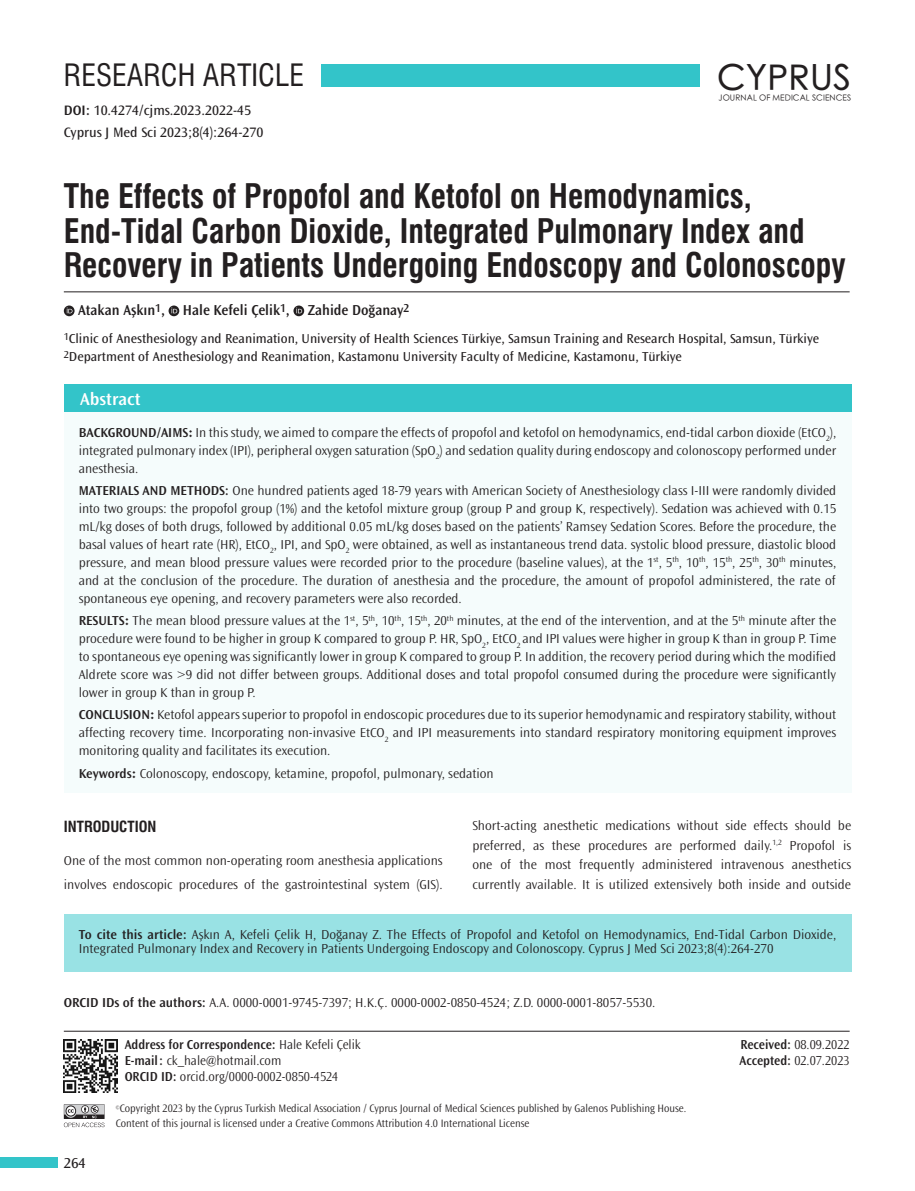
<style>
.page{position:relative;width:915px;height:1191px;background:#fff}
.page>*{position:absolute;margin:0;border:0;box-sizing:border-box;transform-origin:0 0}
.t1{font:500 35.1px "ST Heiti SC";letter-spacing:.01em;color:#231f20}
.BASLIK{font:33px/34.5px "Swiss Condensed Bold Tr";color:#231f20}
.t2{font:30px "Swiss Condensed Tr";color:#231f20}
.t3{font:600 18px "Ocean Sans Std";color:#fff}
.YAZARLAR{font:600 15px "Ocean Sans Std";color:#231f20;scale:.96 1}
.ARA_BASLIK{font:15px "Swiss Condensed Bold Tr";color:#231f20}
.t4{font:15px "Ocean Sans Std";color:#231f20}
.KISA_AD{font:14.25px "Ocean Sans Std";color:#231f20}
.DOI{font:14.25px "Ocean Sans Std";color:#231f20}
.OZET{font:300 13.5px/18px "Ocean Sans Std";color:#231f20;text-align:justify}
.YAZI{font:300 13.5px/19.5px "Ocean Sans Std";color:#231f20}
.CİTE_AS{font:300 13.5px/13.5px "Ocean Sans Std";color:#231f20}
.KURUM{font:13.5px "Ocean Sans Std";color:#231f20}
.OZET-2{font:300 13.5px "Ocean Sans Std";color:#231f20;scale:.95 1}
.ORCID{font:300 13.5px "Ocean Sans Std";color:#231f20}
.t5{font:600 13.5px "Ocean Sans Std";color:#231f20;scale:.95 1}
.t6{font:300 11.25px/15px "Ocean Sans Std";color:#231f20;scale:.95 1}
.t7{font:300 8.25px "ST Heiti SC";letter-spacing:.01em;color:#231f20}
.t8{font:300 4.8px "Ocean Sans Std";color:#231f20;scale:.95 1}
.s1{font-weight:600}
.s2{font-weight:700}
.s3{font-weight:300}
</style>
<div class="page">
<div style="left:321px;top:64px;width:378px;height:22px;background:#33c4c9"></div>
<svg style="left:64px;top:1104px;width:40px;height:23px"></svg>
<div style="left:0;top:1157px;width:57px;height:11px;background:#33c4c9"></div>
<img style="left:64px;top:1039px;width:53px;height:53px">
<svg style="left:64px;top:305px;width:10px;height:11px"></svg>
<svg style="left:67px;top:307px;width:5px;height:6px"></svg>
<svg style="left:168px;top:305px;width:11px;height:11px"></svg>
<svg style="left:171px;top:307px;width:6px;height:6px"></svg>
<svg style="left:293px;top:305px;width:11px;height:11px"></svg>
<svg style="left:296px;top:307px;width:6px;height:6px"></svg>
<hr style="left:64px;top:291px;width:785px;height:1px;background:#231f20">
<div style="left:64px;top:384px;width:786px;height:28px;background:#33c4c9"></div>
<hr style="left:64px;top:1030px;width:785px;height:1px;background:#231f20">
<div style="left:64px;top:412px;width:786px;height:380px;background:#f5fcfc"></div>
<div style="left:64px;top:914px;width:786px;height:58px;background:#99e2e4"></div>
<h3 class="t2" style="left:64px;top:57px;width:242px">RESEARCH ARTICLE</h3>
<h1 class="t1" style="left:717px;top:60px;width:135px">CYPRUS</h1>
<p class="t7" style="left:718px;top:91px;width:134px">JOURNAL OF MEDICAL SCIENCES</p>
<p class="DOI" style="left:64px;top:102px;width:189px"><span class="s1">DOI:</span> 10.4274/cjms.2023.2022-45</p>
<p class="KISA_AD" style="left:64px;top:124px;width:201px">Cyprus J Med Sci 2023;8(4):264-270</p>
<p class="BASLIK" style="left:64px;top:179px;width:783px">The Effects of Propofol and Ketofol on Hemodynamics,<br>End-Tidal Carbon Dioxide, Integrated Pulmonary Index and<br>Recovery in Patients Undergoing Endoscopy and Colonoscopy</p>
<p class="YAZARLAR" style="left:78px;top:302px;width:346px">Atakan Aşkın<sup>1</sup>, Hale Kefeli Çelik<sup>1</sup>, Zahide Doğanay<sup>2</sup></p>
<p class="KURUM" style="left:64px;top:331px;width:756px"><sup>1</sup>Clinic of Anesthesiology and Reanimation, University of Health Sciences Türkiye, Samsun Training and Research Hospital, Samsun, Türkiye</p>
<p class="KURUM" style="left:64px;top:349px;width:619px"><sup>2</sup>Department of Anesthesiology and Reanimation, Kastamonu University Faculty of Medicine, Kastamonu, Türkiye</p>
<p class="t3" style="left:80px;top:389px;width:62px">Abstract</p>
<p class="OZET" style="left:79px;top:423px;width:758px"><span class="s1">BACKGROUND/AIMS</span><span class="s2">:</span> In this study, we aimed to compare the effects of propofol and ketofol on hemodynamics, end-tidal carbon dioxide (EtCO<sub>2</sub>), integrated pulmonary index (IPI), peripheral oxygen saturation (SpO<sub>2</sub>) and sedation quality during endoscopy and colonoscopy performed under anesthesia.</p>
<p class="OZET" style="left:79px;top:481px;width:758px"><span class="s1">MATERIALS AND METHODS:</span> One hundred patients aged 18-79 years with American Society of Anesthesiology class I-III were randomly divided into two groups: the propofol group (1%) and the ketofol mixture group (group P and group K, respectively). Sedation was achieved with 0.15 mL/kg doses of both drugs, followed by additional 0.05 mL/kg doses based on the patients’ Ramsey Sedation Scores. Before the procedure, the basal values of heart rate (HR), EtCO<sub>2</sub>, IPI, and SpO<sub>2</sub> were obtained, as well as instantaneous trend data. systolic blood pressure, diastolic blood pressure, and mean blood pressure values were recorded prior to the procedure (baseline values), at the 1<sup>st</sup>, 5<sup>th</sup>, 10<sup>th</sup>, 15<sup>th</sup>, 25<sup>th</sup>, 30<sup>th</sup> minutes, and at the conclusion of the procedure. The duration of anesthesia and the procedure, the amount of propofol administered, the rate of spontaneous eye opening, and recovery parameters were also recorded.</p>
<p class="OZET" style="left:79px;top:612px;width:758px"><span class="s1">RESULTS</span><span class="s2">:</span> The mean blood pressure values at the 1<sup>st</sup>, 5<sup>th</sup>, 10<sup>th</sup>, 15<sup>th</sup>, 20<sup>th</sup> minutes, at the end of the intervention, and at the 5<sup>th</sup> minute after the procedure were found to be higher in group K compared to group P. HR, SpO<sub>2</sub>, EtCO<sub>2</sub> and IPI values were higher in group K than in group P. Time to spontaneous eye opening was significantly lower in group K compared to group P. In addition, the recovery period during which the modified Aldrete score was &gt;9 did not differ between groups. Additional doses and total propofol consumed during the procedure were significantly lower in group K than in group P.</p>
<p class="OZET" style="left:79px;top:706px;width:758px"><span class="s1">CONCLUSION</span><span class="s2">:</span> Ketofol appears superior to propofol in endoscopic procedures due to its superior hemodynamic and respiratory stability, without affecting recovery time. Incorporating non-invasive EtCO<sub>2</sub> and IPI measurements into standard respiratory monitoring equipment improves monitoring quality and facilitates its execution.</p>
<p class="OZET" style="left:79px;top:764px;width:416px"><span class="s1">Keywords</span><span class="s2">:</span> Colonoscopy, endoscopy, ketamine, propofol, pulmonary, sedation</p>
<p class="ARA_BASLIK" style="left:64px;top:817px;width:94px">INTRODUCTION</p>
<p class="YAZI" style="left:64px;top:848px;width:380px;line-height:24.3px">One of the most common non-operating room anesthesia applications involves endoscopic procedures of the gastrointestinal system (GIS).</p>
<p class="YAZI" style="left:472px;top:816px;width:380px;text-align:justify">Short-acting anesthetic medications without side effects should be preferred, as these procedures are performed daily.<sup>1,2</sup> Propofol is one of the most frequently administered intravenous anesthetics currently available. It is utilized extensively both inside and outside</p>
<p class="CİTE_AS" style="left:79px;top:928px;width:758px"><span class="s1">To cite this article:</span> Aşkın A, Kefeli Çelik H, Doğanay Z. The Effects of Propofol and Ketofol on Hemodynamics, End-Tidal Carbon Dioxide,<br>Integrated Pulmonary Index and Recovery in Patients Undergoing Endoscopy and Colonoscopy. Cyprus J Med Sci 2023;8(4):264-270</p>
<p class="ORCID" style="left:64px;top:995px;width:593px"><span class="s1">ORCID IDs of the authors:</span> A.A. 0000-0001-9745-7397; H.K.Ç. 0000-0002-0850-4524; Z.D. 0000-0001-8057-5530.</p>
<p class="t5" style="left:125px;top:1037px;width:250px">Address for Correspondence: <span class="s3">Hale Kefeli Çelik</span></p>
<p class="OZET-2" style="left:125px;top:1053px;width:166px"><span class="s1">E-mail:</span> ck_hale@hotmail.com</p>
<p class="OZET-2" style="left:125px;top:1069px;width:226px"><span class="s1">ORCID ID:</span> orcid.org/0000-0002-0850-4524</p>
<p class="t4" style="left:64px;top:1154px;width:24px">264</p>
<p class="t6" style="left:116px;top:1101px;width:602px;text-indent:4px">Copyright 2023 by the Cyprus Turkish Medical Association / Cyprus Journal of Medical Sciences published by Galenos Publishing House.<br>Content of this journal is licensed under a Creative Commons Attribution 4.0 International License</p>
<p class="t8" style="left:116px;top:1105px;width:6px">©</p>
<p class="OZET-2" style="left:740px;top:1037px;width:116px"><span class="s1">Received:</span> 08.09.2022</p>
<p class="OZET-2" style="left:739px;top:1053px;width:117px"><span class="s1">Accepted:</span> 02.07.2023</p>
</div>
